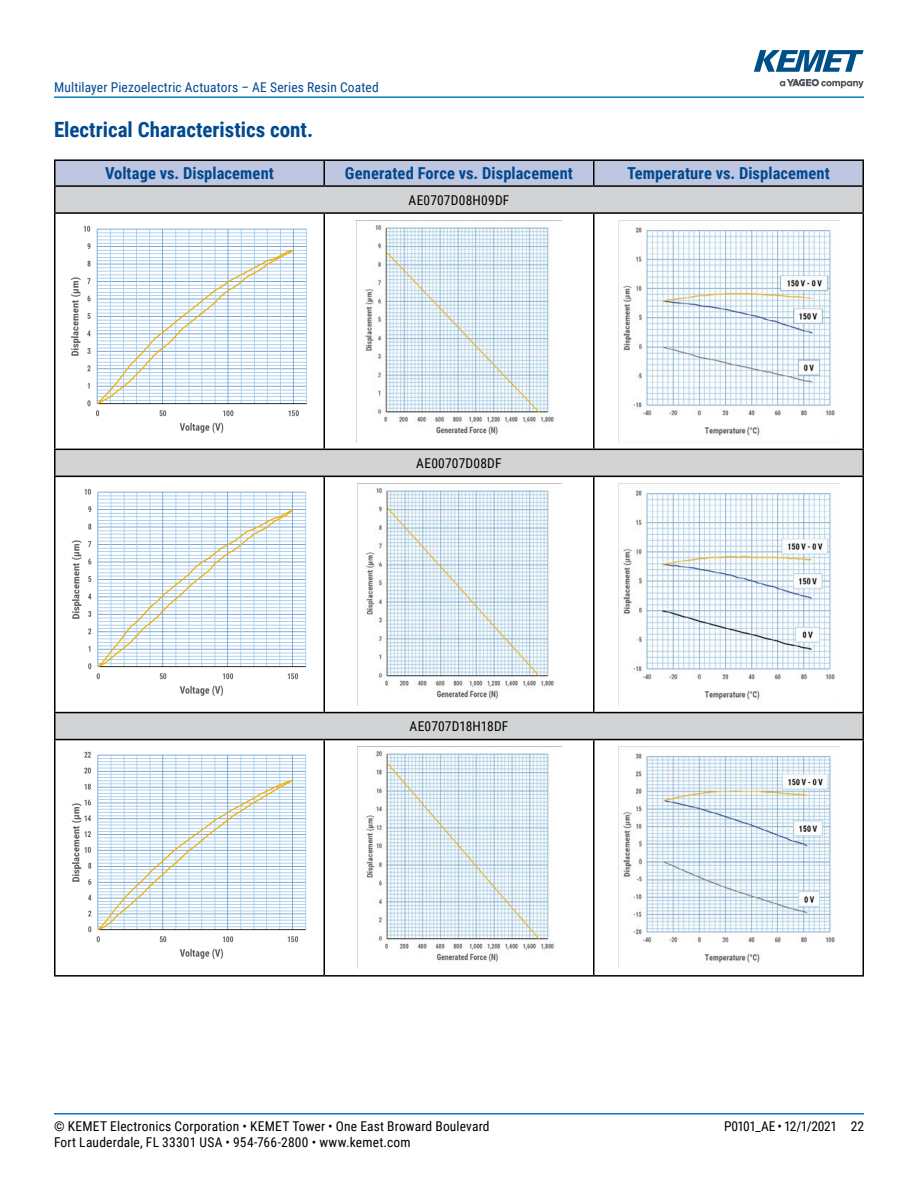
<style>
.page{position:relative;width:918px;height:1188px;background:#fff}
.page>*{position:absolute;margin:0;border:0;box-sizing:border-box;transform-origin:0 0}
.t1{font:700 21px "Roboto Condensed";color:#004990}
.t2{font:700 16.5px "Roboto Condensed";letter-spacing:.005em;color:#004990}
.t3{font:13.5px "Roboto Condensed";letter-spacing:.015em;color:#000}
.t4{font:13.5px "Roboto Condensed";letter-spacing:.01em;color:#004990}
.t5{font:13.5px "Roboto Condensed";letter-spacing:-.03em;color:#000}
</style>
<div class="page">
<hr style="left:54px;top:1113px;width:810px;height:2px;background:#007dc3">
<hr style="left:54px;top:96px;width:810px;height:2px;background:#007dc3">
<svg style="left:780px;top:79px;width:84px;height:9px"></svg>
<svg style="left:754px;top:50px;width:110px;height:22px"></svg>
<svg style="left:56px;top:187px;width:806px;height:552px"></svg>
<div style="left:56px;top:161px;width:806px;height:24px;background:#bfc6e0"></div>
<hr style="left:324px;top:214px;width:1px;height:235px;background:#000">
<hr style="left:593px;top:214px;width:1px;height:235px;background:#000">
<hr style="left:324px;top:477px;width:1px;height:235px;background:#000">
<hr style="left:593px;top:477px;width:1px;height:235px;background:#000">
<hr style="left:324px;top:740px;width:1px;height:235px;background:#000">
<hr style="left:593px;top:740px;width:1px;height:235px;background:#000">
<hr style="left:54px;top:159px;width:270px;height:2px;background:#000">
<hr style="left:54px;top:161px;width:2px;height:24px;background:#000">
<hr style="left:324px;top:159px;width:270px;height:2px;background:#000">
<hr style="left:594px;top:159px;width:270px;height:2px;background:#000">
<hr style="left:862px;top:161px;width:2px;height:24px;background:#000">
<hr style="left:54px;top:214px;width:2px;height:235px;background:#000">
<hr style="left:862px;top:214px;width:2px;height:235px;background:#000">
<hr style="left:54px;top:477px;width:2px;height:235px;background:#000">
<hr style="left:862px;top:477px;width:2px;height:235px;background:#000">
<hr style="left:54px;top:740px;width:2px;height:235px;background:#000">
<hr style="left:862px;top:740px;width:2px;height:235px;background:#000">
<hr style="left:54px;top:975px;width:270px;height:2px;background:#000">
<hr style="left:324px;top:975px;width:270px;height:2px;background:#000">
<hr style="left:594px;top:975px;width:270px;height:2px;background:#000">
<hr style="left:54px;top:185px;width:270px;height:2px;background:#000">
<hr style="left:54px;top:187px;width:2px;height:25px;background:#000">
<hr style="left:324px;top:185px;width:270px;height:2px;background:#000">
<hr style="left:594px;top:185px;width:270px;height:2px;background:#000">
<hr style="left:862px;top:187px;width:2px;height:25px;background:#000">
<hr style="left:54px;top:212px;width:270px;height:2px;background:#000">
<hr style="left:324px;top:212px;width:270px;height:2px;background:#000">
<hr style="left:594px;top:212px;width:270px;height:2px;background:#000">
<hr style="left:54px;top:449px;width:270px;height:1px;background:#000">
<hr style="left:54px;top:450px;width:2px;height:26px;background:#000">
<hr style="left:324px;top:449px;width:270px;height:1px;background:#000">
<hr style="left:594px;top:449px;width:270px;height:1px;background:#000">
<hr style="left:862px;top:450px;width:2px;height:26px;background:#000">
<hr style="left:54px;top:476px;width:270px;height:1px;background:#000">
<hr style="left:324px;top:476px;width:270px;height:1px;background:#000">
<hr style="left:594px;top:476px;width:270px;height:1px;background:#000">
<hr style="left:54px;top:712px;width:270px;height:1px;background:#000">
<hr style="left:54px;top:713px;width:2px;height:26px;background:#000">
<hr style="left:324px;top:712px;width:270px;height:1px;background:#000">
<hr style="left:594px;top:712px;width:270px;height:1px;background:#000">
<hr style="left:862px;top:713px;width:2px;height:26px;background:#000">
<hr style="left:54px;top:739px;width:270px;height:1px;background:#000">
<hr style="left:324px;top:739px;width:270px;height:1px;background:#000">
<hr style="left:594px;top:739px;width:270px;height:1px;background:#000">
<img style="left:60px;top:220px;width:260px;height:222px">
<img style="left:357px;top:220px;width:205px;height:222px">
<img style="left:618px;top:220px;width:221px;height:222px">
<img style="left:60px;top:484px;width:260px;height:221px">
<img style="left:357px;top:484px;width:205px;height:221px">
<img style="left:618px;top:484px;width:221px;height:221px">
<img style="left:71px;top:751px;width:235px;height:208px">
<img style="left:357px;top:747px;width:197px;height:222px">
<img style="left:618px;top:747px;width:219px;height:222px">
<p class="t4" style="left:54px;top:78px;width:326px">Multilayer Piezoelectric Actuators – AE Series Resin Coated</p>
<h1 class="t1" style="left:54px;top:115px;width:261px">Electrical Characteristics cont.</h1>
<p class="t2" style="left:105px;top:162px;width:170px">Voltage vs. Displacement</p>
<p class="t2" style="left:345px;top:162px;width:230px">Generated Force vs. Displacement</p>
<p class="t2" style="left:627px;top:162px;width:204px">Temperature vs. Displacement</p>
<p class="t3" style="left:409px;top:190px;width:102px">AE0707D08H09DF</p>
<p class="t3" style="left:416px;top:454px;width:87px">AE00707D08DF</p>
<p class="t3" style="left:410px;top:717px;width:100px">AE0707D18H18DF</p>
<p class="t3" style="left:54px;top:1116px;width:437px">© KEMET Electronics Corporation • KEMET Tower • One East Broward Boulevard</p>
<p class="t5" style="left:724px;top:1116px;width:141px">P0101_AE • 12/1/2021 22</p>
<p class="t3" style="left:54px;top:1133px;width:358px">Fort Lauderdale, FL 33301 USA • 954-766-2800 • www.kemet.com</p>
</div>
